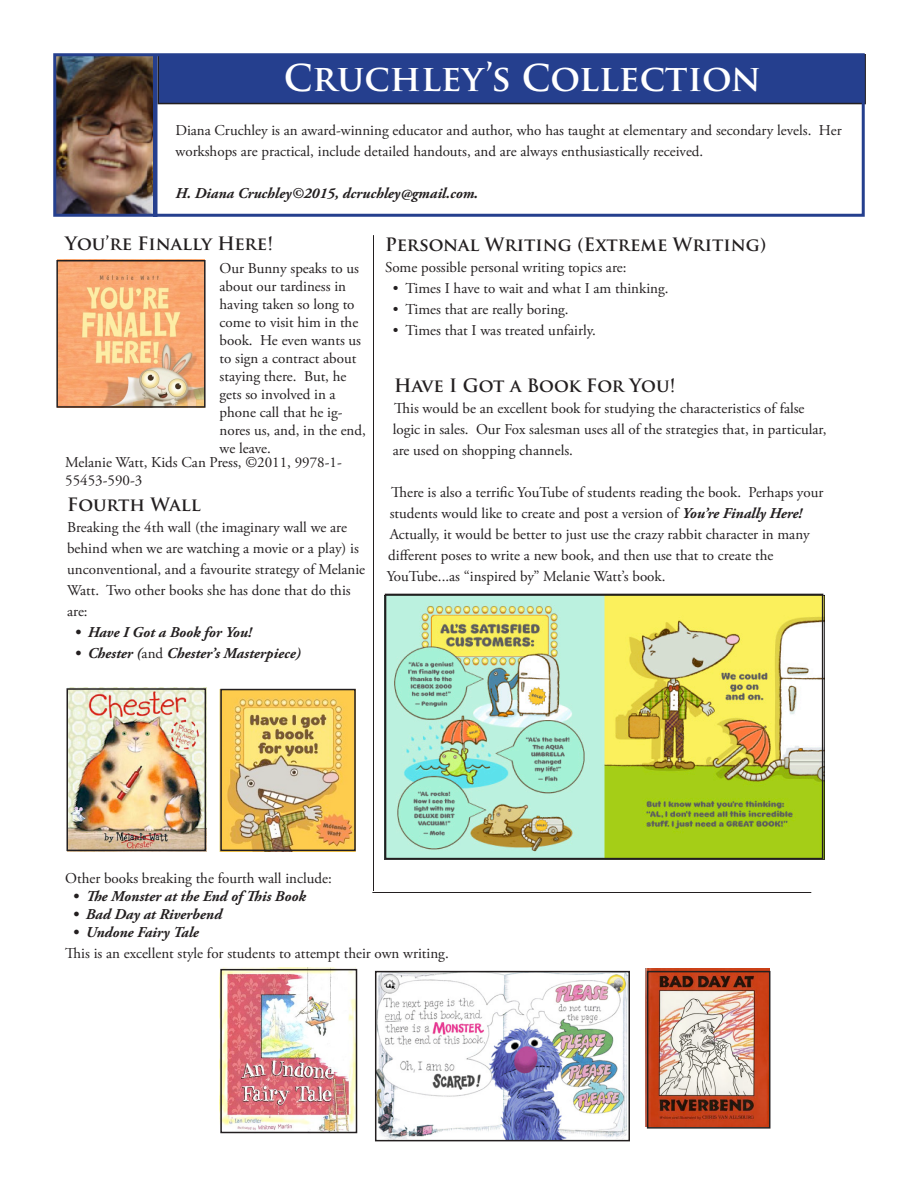
<style>
.page{position:relative;width:918px;height:1188px;background:#fff}
.page>*{position:absolute;margin:0;border:0;box-sizing:border-box;transform-origin:0 0}
.t1{font:700 36px "Trajan Pro";color:#fff}
.t2{font:700 18px "Trajan Pro";color:#231f20}
.t3{font:15px/18px "Adobe Garamond Pro";color:#231f20}
.t4{font:italic 700 15px "Adobe Garamond Pro";color:#231f20}
.s1{font-weight:400;font-style:normal}
.s2{font-weight:700;font-style:italic}
</style>
<div class="page">
<img style="left:57px;top:57px;width:96px;height:156px">
<div style="left:158px;top:55px;width:707px;height:49px;background:#253f8e"></div>
<div style="left:158px;top:54px;width:708px;height:50px;border:2px solid #231f20"></div>
<div style="left:153px;top:54px;width:5px;height:163px;background:#253f8e"></div>
<div style="left:53px;top:53px;width:812px;height:164px;border:3px solid #253f8e"></div>
<img style="left:57px;top:259px;width:148px;height:146px">
<img style="left:69px;top:691px;width:134px;height:157px">
<img style="left:223px;top:692px;width:130px;height:156px">
<img style="left:384px;top:594px;width:440px;height:266px">
<img style="left:646px;top:969px;width:124px;height:158px">
<img style="left:378px;top:974px;width:249px;height:164px">
<div style="left:375px;top:971px;width:255px;height:170px;border:2px solid #231f20"></div>
<hr style="left:372px;top:892px;width:439px;height:1px;background:#231f20">
<div style="left:56px;top:260px;width:150px;height:148px;border:2px solid #231f20"></div>
<div style="left:66px;top:688px;width:140px;height:163px;border:2px solid #231f20"></div>
<div style="left:220px;top:689px;width:136px;height:162px;border:2px solid #231f20"></div>
<div style="left:647px;top:971px;width:123px;height:158px;border:2px solid #231f20"></div>
<img style="left:220px;top:968px;width:135px;height:166px">
<div style="left:220px;top:969px;width:137px;height:164px;border:2px solid #231f20"></div>
<div style="left:385px;top:594px;width:438px;height:265px;border:2px solid #231f20"></div>
<hr style="left:373px;top:235px;width:1px;height:656px;background:#231f20">
<p class="t1" style="left:284px;top:56px;width:479px">Cruchley’s Collection</p>
<p class="t3" style="left:176px;top:121px;width:668px;line-height:21px">Diana Cruchley is an award-winning educator and author, who has taught at elementary and secondary levels. Her workshops are practical, include detailed handouts, and are always enthusiastically received.</p>
<p class="t4" style="left:176px;top:185px;width:304px">H. Diana Cruchley©2015, dcruchley@gmail.com.</p>
<p class="t2" style="left:65px;top:232px;width:209px">You’re Finally Here!</p>
<p class="t3" style="left:220px;top:260px;width:148px">Our Bunny speaks to us about our tardiness in having taken so long to come to visit him in the book. He even wants us to sign a contract about staying there. But, he gets so involved in a phone call that he ig&shy;nores us, and, in the end, we leave.</p>
<p class="t3" style="left:65px;top:453px;width:278px">Melanie Watt, Kids Can Press, ©2011, 9978-1-<br>55453-590-3</p>
<p class="t2" style="left:67px;top:493px;width:135px">Fourth Wall</p>
<p class="t3" style="left:67px;top:517px;width:299px;line-height:21px">Breaking the 4th wall (the imaginary wall we are behind when we are watching a movie or a play) is unconventional, and a favourite strategy of Melanie Watt. Two other books she has done that do this are:</p>
<p class="t4" style="left:74px;top:624px;width:179px">• Have I Got a Book for You!</p>
<p class="t4" style="left:74px;top:645px;width:228px">• Chester (<span class="s1">and</span> Chester’s Masterpiece)</p>
<p class="t2" style="left:385px;top:233px;width:383px">Personal Writing (Extreme Writing)</p>
<p class="t3" style="left:385px;top:258px;width:243px">Some possible personal writing topics are:</p>
<p class="t3" style="left:393px;top:279px;width:277px">• Times I have to wait and what I am thinking.</p>
<p class="t3" style="left:393px;top:300px;width:177px">• Times that are really boring.</p>
<p class="t3" style="left:393px;top:321px;width:205px">• Times that I was treated unfairly.</p>
<p class="t2" style="left:394px;top:374px;width:283px">Have I Got a Book For You!</p>
<p class="t3" style="left:393px;top:398px;width:435px;line-height:21px">This would be an excellent book for studying the characteristics of false logic in sales. Our Fox salesman uses all of the strategies that, in particular, are used on shopping channels.</p>
<p class="t3" style="left:390px;top:482px;width:435px;line-height:21px">There is also a terrific YouTube of students reading the book. Perhaps your students would like to create and post a version of <span class="s2">You’re Finally Here!</span></p>
<p class="t3" style="left:388px;top:524px;width:423px;line-height:21px">Actually, it would be better to just use the crazy rabbit character in many different poses to write a new book, and then use that to create the</p>
<p class="t3" style="left:387px;top:567px;width:280px">YouTube...as “inspired by” Melanie Watt’s book.</p>
<p class="t3" style="left:65px;top:869px;width:268px">Other books breaking the fourth wall include:</p>
<p class="t4" style="left:73px;top:887px;width:235px">• The Monster at the End of This Book</p>
<p class="t4" style="left:72px;top:905px;width:151px">• Bad Day at Riverbend</p>
<p class="t4" style="left:72px;top:923px;width:128px">• Undone Fairy Tale</p>
<p class="t3" style="left:65px;top:945px;width:385px">This is an excellent style for students to attempt their own writing.</p>
</div>
